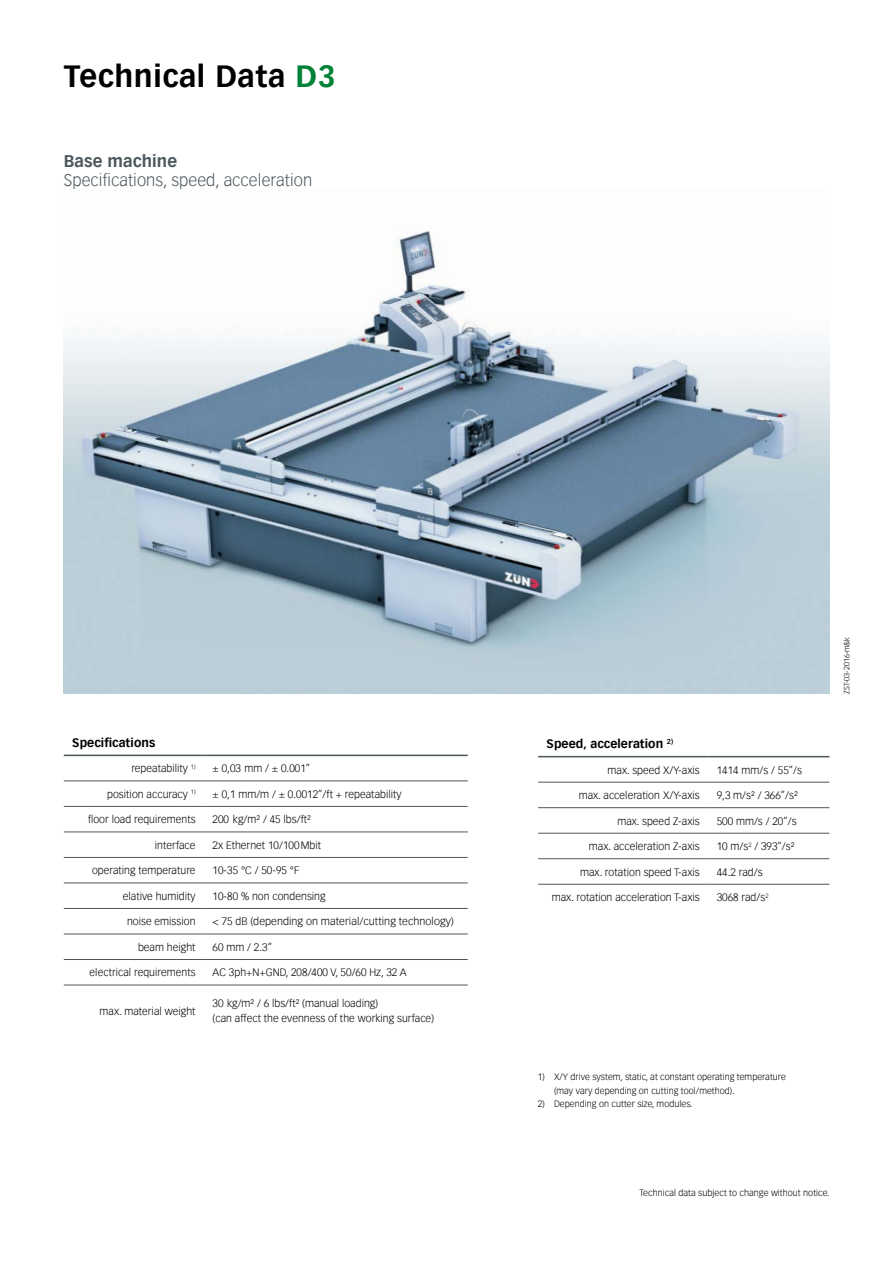
<style>
.page{position:relative;width:893px;height:1263px;background:#fff}
.page>*{position:absolute;margin:0;border:0;box-sizing:border-box;transform-origin:0 0}
.t1{font:700 30px "Vectora Com";letter-spacing:.02em;color:#000}
.t2{font:300 16.5px "Vectora Com";letter-spacing:.005em;color:#4c575d}
.t3{font:700 16.5px "Vectora Com";letter-spacing:.005em;color:#4c575d}
.t4{font:700 12px "Vectora Com";letter-spacing:.005em;color:#000}
.t5{font:300 10.5px/15px "Vectora Com";letter-spacing:.005em;color:#000}
.t6{font:300 9px/13.5px "Vectora Com";letter-spacing:.005em;color:#000}
.t7{font:300 7.5px "Vectora Com";letter-spacing:.005em;color:#000}
.s1{color:#008237}
</style>
<div class="page">
<img style="left:64px;top:231px;width:765px;height:463px">
<hr style="left:64px;top:780px;width:140px;height:1px;background:#4c575d">
<hr style="left:204px;top:780px;width:264px;height:1px;background:#4c575d">
<hr style="left:64px;top:806px;width:140px;height:1px;background:#4c575d">
<hr style="left:204px;top:806px;width:264px;height:1px;background:#4c575d">
<hr style="left:64px;top:831px;width:140px;height:1px;background:#4c575d">
<hr style="left:204px;top:831px;width:264px;height:1px;background:#4c575d">
<hr style="left:64px;top:908px;width:140px;height:1px;background:#4c575d">
<hr style="left:204px;top:908px;width:264px;height:1px;background:#4c575d">
<hr style="left:64px;top:933px;width:140px;height:1px;background:#4c575d">
<hr style="left:204px;top:933px;width:264px;height:1px;background:#4c575d">
<hr style="left:64px;top:959px;width:140px;height:1px;background:#4c575d">
<hr style="left:204px;top:959px;width:264px;height:1px;background:#4c575d">
<hr style="left:64px;top:985px;width:140px;height:1px;background:#4c575d">
<hr style="left:204px;top:985px;width:264px;height:1px;background:#4c575d">
<hr style="left:64px;top:857px;width:140px;height:1px;background:#4c575d">
<hr style="left:204px;top:857px;width:264px;height:1px;background:#4c575d">
<hr style="left:64px;top:755px;width:140px;height:1px;background:#4c575d">
<hr style="left:204px;top:755px;width:264px;height:1px;background:#4c575d">
<hr style="left:64px;top:882px;width:140px;height:1px;background:#4c575d">
<hr style="left:204px;top:882px;width:264px;height:1px;background:#4c575d">
<hr style="left:538px;top:756px;width:170px;height:1px;background:#4c575d">
<hr style="left:708px;top:756px;width:121px;height:1px;background:#4c575d">
<hr style="left:538px;top:782px;width:170px;height:1px;background:#4c575d">
<hr style="left:708px;top:782px;width:121px;height:1px;background:#4c575d">
<hr style="left:538px;top:807px;width:170px;height:1px;background:#4c575d">
<hr style="left:708px;top:807px;width:121px;height:1px;background:#4c575d">
<hr style="left:538px;top:833px;width:170px;height:1px;background:#4c575d">
<hr style="left:708px;top:833px;width:121px;height:1px;background:#4c575d">
<hr style="left:538px;top:858px;width:170px;height:1px;background:#4c575d">
<hr style="left:708px;top:858px;width:121px;height:1px;background:#4c575d">
<hr style="left:538px;top:884px;width:170px;height:1px;background:#4c575d">
<hr style="left:708px;top:884px;width:121px;height:1px;background:#4c575d">
<h1 class="t1" style="left:64px;top:58px;width:273px">Technical Data <span class="s1">D3</span></h1>
<h2 class="t3" style="left:64px;top:151px;width:115px">Base machine</h2>
<h2 class="t2" style="left:64px;top:171px;width:250px">Specifications, speed, acceleration</h2>
<p class="t4" style="left:72px;top:735px;width:84px">Specifications</p>
<p class="t5" style="left:131px;top:761px;width:66px">repeatability <sup>1)</sup></p>
<p class="t5" style="left:213px;top:761px;width:99px">± 0,03 mm / ± 0.001”</p>
<p class="t5" style="left:107px;top:786px;width:90px">position accuracy <sup>1)</sup></p>
<p class="t5" style="left:213px;top:786px;width:190px">± 0,1 mm/m / ± 0.0012”/ft + repeatability</p>
<p class="t5" style="left:88px;top:812px;width:109px">floor load requirements</p>
<p class="t5" style="left:213px;top:812px;width:100px">200 kg/m² / 45 lbs/ft²</p>
<p class="t5" style="left:155px;top:837px;width:42px">interface</p>
<p class="t5" style="left:213px;top:837px;width:110px">2x Ethernet 10/100Mbit</p>
<p class="t5" style="left:92px;top:863px;width:105px">operating temperature</p>
<p class="t5" style="left:213px;top:863px;width:88px">10-35 °C / 50-95 °F</p>
<p class="t5" style="left:123px;top:888px;width:74px">elative humidity</p>
<p class="t5" style="left:213px;top:888px;width:115px">10-80 % non condensing</p>
<p class="t5" style="left:127px;top:914px;width:70px">noise emission</p>
<p class="t5" style="left:213px;top:914px;width:243px">&lt; 75 dB (depending on material/cutting technology)</p>
<p class="t5" style="left:138px;top:939px;width:59px">beam height</p>
<p class="t5" style="left:213px;top:939px;width:61px">60 mm / 2.3”</p>
<p class="t5" style="left:90px;top:965px;width:107px">electrical requirements</p>
<p class="t5" style="left:213px;top:965px;width:195px">AC 3ph+N+GND, 208/400 V, 50/60 Hz, 32 A</p>
<p class="t5" style="left:100px;top:1003px;width:98px">max. material weight</p>
<p class="t5" style="left:213px;top:996px;width:223px">30 kg/m² / 6 lbs/ft² (manual loading)<br>(can affect the evenness of the working surface)</p>
<p class="t4" style="left:547px;top:736px;width:128px">Speed, acceleration <sup>2)</sup></p>
<p class="t5" style="left:607px;top:762px;width:94px">max. speed X/Y-axis</p>
<p class="t5" style="left:717px;top:762px;width:87px">1414 mm/s / 55”/s</p>
<p class="t5" style="left:579px;top:788px;width:122px">max. acceleration X/Y-axis</p>
<p class="t5" style="left:717px;top:788px;width:83px">9,3 m/s² / 366”/s²</p>
<p class="t5" style="left:617px;top:813px;width:84px">max. speed Z-axis</p>
<p class="t5" style="left:717px;top:813px;width:81px">500 mm/s / 20”/s</p>
<p class="t5" style="left:589px;top:839px;width:112px">max. acceleration Z-axis</p>
<p class="t5" style="left:717px;top:839px;width:79px">10 m/s<sup>2</sup> / 393”/s²</p>
<p class="t5" style="left:580px;top:864px;width:121px">max. rotation speed T-axis</p>
<p class="t5" style="left:717px;top:864px;width:47px">44.2 rad/s</p>
<p class="t5" style="left:552px;top:890px;width:149px">max. rotation acceleration T-axis</p>
<p class="t5" style="left:717px;top:890px;width:53px">3068 rad/s<sup>2</sup></p>
<p class="t7" style="left:842px;top:694px;width:58px;rotate:-90deg">ZST-03-2016-m&amp;k</p>
<p class="t6" style="left:554px;top:1070px;width:233px;text-indent:-16px">1) X/Y drive system, static, at constant operating temperature (may vary depending on cutting tool/method).</p>
<p class="t6" style="left:538px;top:1097px;width:156px">2) Depending on cutter size, modules.</p>
<p class="t6" style="left:639px;top:1186px;width:192px">Technical data subject to change without notice.</p>
</div>
